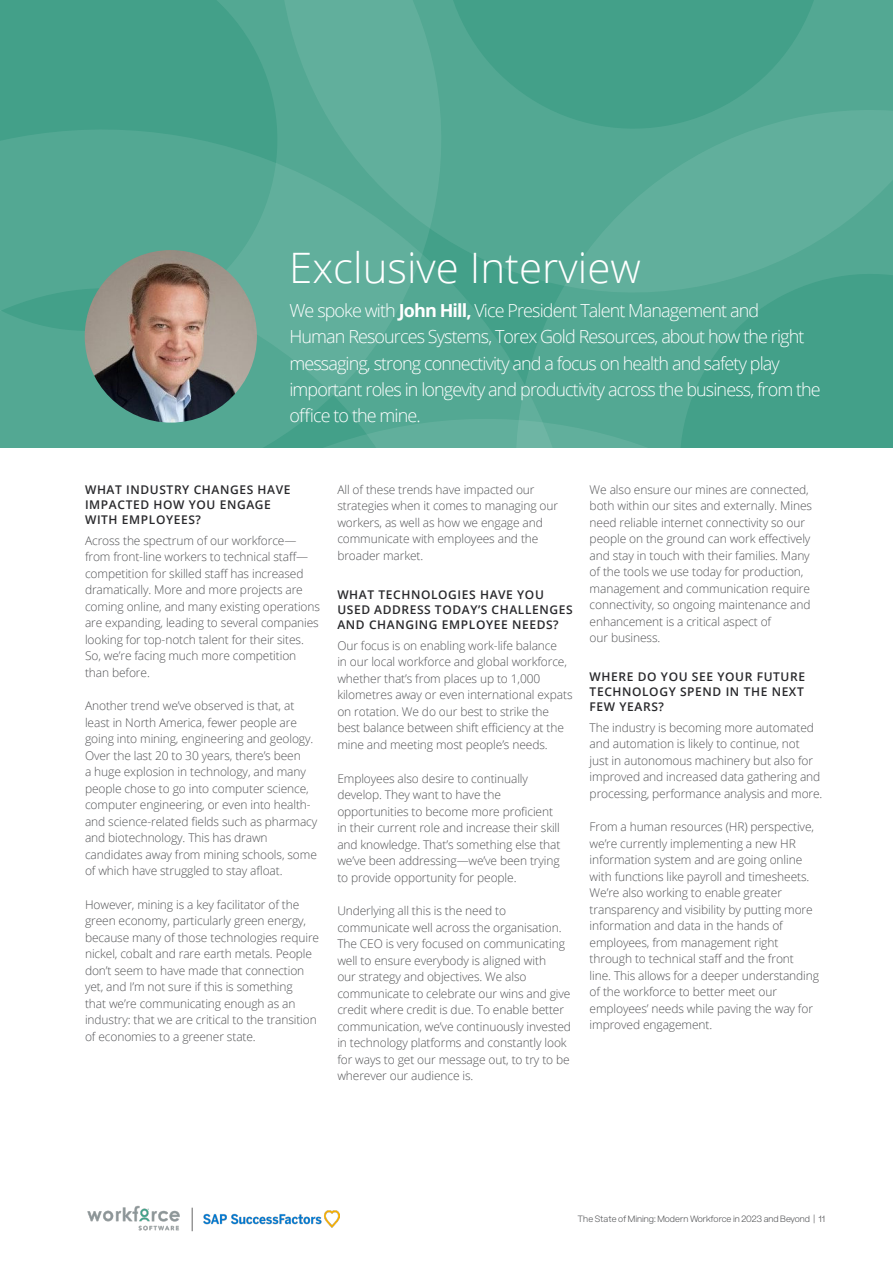
<style>
.page{position:relative;width:893px;height:1263px;background:#fff}
.page>*{position:absolute;margin:0;border:0;box-sizing:border-box;transform-origin:0 0}
.t1{font:300 42px "Open Sans";color:#fff}
.t2{font:300 18px/26.2px "Open Sans";letter-spacing:-.05em;color:#fff}
.t3{font:300 12px/16.5px "Open Sans";letter-spacing:-.01em;color:#525355}
.t4{font:600 12px/15px "Open Sans";letter-spacing:.05em;color:#28282b}
.t5{font:300 9px "Acronym";color:#525355}
.s1{font-weight:700}
</style>
<div class="page">
<img style="left:87px;top:1205px;width:93px;height:26px">
<svg style="left:192px;top:1208px;width:1px;height:23px"></svg>
<img style="left:203px;top:1211px;width:136px;height:16px">
<svg style="left:492px;top:0;width:401px;height:110px;background:#47a28c"></svg>
<svg style="left:492px;top:96px;width:128px;height:282px;background:#4ca48f"></svg>
<svg style="left:1px;top:0;width:491px;height:378px;background:#52a793"></svg>
<svg style="left:1px;top:378px;width:515px;height:70px;background:#53a893"></svg>
<svg style="left:516px;top:110px;width:377px;height:338px;background:#52a793"></svg>
<img style="left:85px;top:250px;width:172px;height:173px;border-radius:86px">
<h1 class="t1" style="left:289px;top:239px;width:353px">Exclusive Interview</h1>
<p class="t2" style="left:289px;top:297px;width:533px">We spoke with <span class="s1">John Hill,</span> Vice President Talent Management and<br>Human Resources Systems, Torex Gold Resources, about how the right messaging, strong connectivity and a focus on health and safety play important roles in longevity and productivity across the business, from the office to the mine.</p>
<p class="t4" style="left:85px;top:482px;width:207px">WHAT INDUSTRY CHANGES HAVE<br>IMPACTED HOW YOU ENGAGE<br>WITH EMPLOYEES?</p>
<p class="t3" style="left:85px;top:532px;width:237px">Across the spectrum of our workforce— from front-line workers to technical staff— competition for skilled staff has increased dramatically. More and more projects are coming online, and many existing operations are expanding, leading to several companies looking for top-notch talent for their sites.<br>So, we’re facing much more competition than before.</p>
<p class="t3" style="left:85px;top:697px;width:234px">Another trend we’ve observed is that, at least in North America, fewer people are going into mining, engineering and geology.<br>Over the last 20 to 30 years, there’s been<br>a huge explosion in technology, and many people chose to go into computer science, computer engineering, or even into health&shy;and science-related fields such as pharmacy and biotechnology. This has drawn candidates away from mining schools, some of which have struggled to stay afloat.</p>
<p class="t3" style="left:85px;top:896px;width:236px">However, mining is a key facilitator of the green economy, particularly green energy, because many of those technologies require nickel, cobalt and rare earth metals. People don’t seem to have made that connection yet, and I’m not sure if this is something<br>that we’re communicating enough as an industry: that we are critical to the transition of economies to a greener state.</p>
<p class="t3" style="left:337px;top:481px;width:222px">All of these trends have impacted our strategies when it comes to managing our workers, as well as how we engage and communicate with employees and the broader market.</p>
<p class="t4" style="left:337px;top:587px;width:237px">WHAT TECHNOLOGIES HAVE YOU<br>USED ADDRESS TODAY’S CHALLENGES<br>AND CHANGING EMPLOYEE NEEDS?</p>
<p class="t3" style="left:337px;top:637px;width:237px">Our focus is on enabling work-life balance<br>in our local workforce and global workforce, whether that’s from places up to 1,000 kilometres away or even international expats on rotation. We do our best to strike the best balance between shift efficiency at the mine and meeting most people’s needs.</p>
<p class="t3" style="left:337px;top:769px;width:225px">Employees also desire to continually develop. They want to have the opportunities to become more proficient in their current role and increase their skill and knowledge. That’s something else that we’ve been addressing—we’ve been trying to provide opportunity for people.</p>
<p class="t3" style="left:337px;top:902px;width:235px">Underlying all this is the need to communicate well across the organisation.<br>The CEO is very focused on communicating well to ensure everybody is aligned with<br>our strategy and objectives. We also communicate to celebrate our wins and give credit where credit is due. To enable better communication, we’ve continuously invested in technology platforms and constantly look for ways to get our message out, to try to be wherever our audience is.</p>
<p class="t3" style="left:590px;top:481px;width:224px">We also ensure our mines are connected, both within our sites and externally. Mines need reliable internet connectivity so our people on the ground can work effectively and stay in touch with their families. Many of the tools we use today for production, management and communication require connectivity, so ongoing maintenance and enhancement is a critical aspect of<br>our business.</p>
<p class="t4" style="left:590px;top:669px;width:217px;text-align:justify">WHERE DO YOU SEE YOUR FUTURE TECHNOLOGY SPEND IN THE NEXT FEW YEARS?</p>
<p class="t3" style="left:590px;top:719px;width:234px">The industry is becoming more automated and automation is likely to continue, not<br>just in autonomous machinery but also for improved and increased data gathering and processing, performance analysis and more.</p>
<p class="t3" style="left:590px;top:818px;width:231px">From a human resources (HR) perspective, we’re currently implementing a new HR information system and are going online with functions like payroll and timesheets.<br>We’re also working to enable greater transparency and visibility by putting more information and data in the hands of employees, from management right through to technical staff and the front<br>line. This allows for a deeper understanding of the workforce to better meet our employees’ needs while paving the way for improved engagement.</p>
<p class="t5" style="left:577px;top:1212px;width:249px">The State of Mining: Modern Workforce in 2023 and Beyond | 11</p>
</div>
